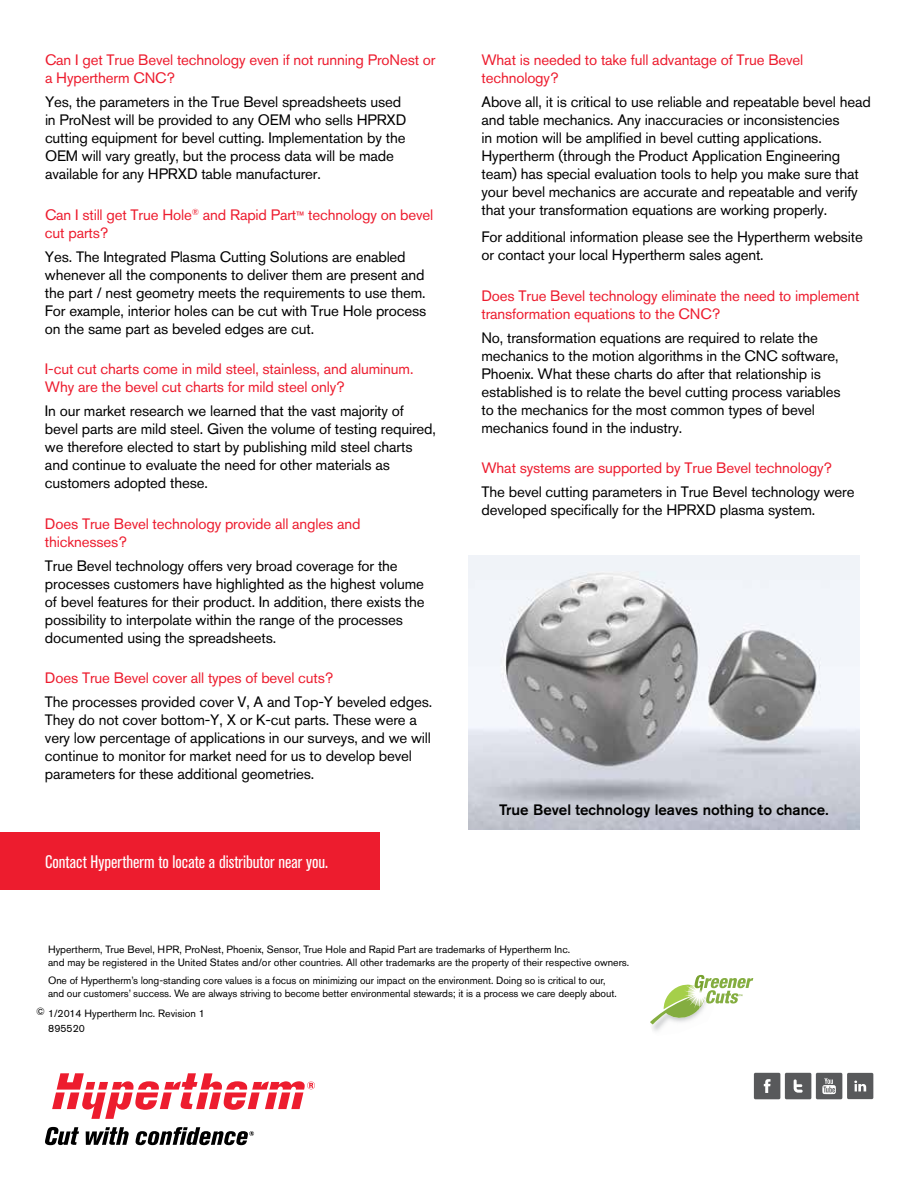
<style>
.page{position:relative;width:918px;height:1188px;background:#fff}
.page>*{position:absolute;margin:0;border:0;box-sizing:border-box;transform-origin:0 0}
.t1{font:condensed 18px "Akzidenz Grotesk Pro";color:#fff}
.t2{font:15px/18px "Akzidenz Grotesk Pro";letter-spacing:-.01em;color:#000}
.t3{font:15px/18px "Akzidenz Grotesk Pro";letter-spacing:-.01em;color:#ed1c2e}
.t4{font:500 15px "Akzidenz Grotesk Pro";color:#000}
.t5{font:10.5px/13.5px "Akzidenz Grotesk Pro";color:#000}
.s1{font-size:12px}
</style>
<div class="page">
<img style="left:468px;top:556px;width:392px;height:273px">
<div style="left:0;top:832px;width:380px;height:58px;background:#ed1c2e"></div>
<img style="left:652px;top:1024px;width:13px;height:7px">
<svg style="left:650px;top:975px;width:103px;height:49px"></svg>
<div style="left:754px;top:1073px;width:26px;height:26px;background:#58595b;border-radius:2px"></div>
<svg style="left:764px;top:1079px;width:7px;height:14px"></svg>
<div style="left:785px;top:1073px;width:26px;height:26px;background:#58595b;border-radius:2px"></div>
<svg style="left:794px;top:1079px;width:9px;height:14px"></svg>
<div style="left:816px;top:1073px;width:26px;height:26px;background:#58595b;border-radius:2px"></div>
<svg style="left:822px;top:1078px;width:14px;height:16px"></svg>
<div style="left:847px;top:1073px;width:26px;height:26px;background:#58595b;border-radius:2px"></div>
<svg style="left:854px;top:1081px;width:12px;height:10px"></svg>
<svg style="left:52px;top:1073px;width:263px;height:46px"></svg>
<svg style="left:45px;top:1127px;width:34px;height:18px"></svg>
<svg style="left:86px;top:1127px;width:43px;height:18px"></svg>
<svg style="left:136px;top:1127px;width:118px;height:18px"></svg>
<p class="t3" style="left:45px;top:51px;width:392px">Can I get True Bevel technology even if not running ProNest or a Hypertherm CNC?</p>
<p class="t2" style="left:45px;top:93px;width:363px">Yes, the parameters in the True Bevel spreadsheets used in ProNest will be provided to any OEM who sells HPRXD cutting equipment for bevel cutting. Implementation by the OEM will vary greatly, but the process data will be made available for any HPRXD table manufacturer.</p>
<p class="t3" style="left:45px;top:205px;width:390px">Can I still get True Hole<sup>®</sup> and Rapid Part<span class="s1">™</span> technology on bevel cut parts?</p>
<p class="t2" style="left:45px;top:247px;width:383px">Yes. The Integrated Plasma Cutting Solutions are enabled whenever all the components to deliver them are present and the part / nest geometry meets the requirements to use them.<br>For example, interior holes can be cut with True Hole process on the same part as beveled edges are cut.</p>
<p class="t3" style="left:45px;top:360px;width:370px">I-cut cut charts come in mild steel, stainless, and aluminum.<br>Why are the bevel cut charts for mild steel only?</p>
<p class="t2" style="left:45px;top:402px;width:393px">In our market research we learned that the vast majority of bevel parts are mild steel. Given the volume of testing required, we therefore elected to start by publishing mild steel charts and continue to evaluate the need for other materials as customers adopted these.</p>
<p class="t3" style="left:45px;top:514px;width:317px">Does True Bevel technology provide all angles and thicknesses?</p>
<p class="t2" style="left:45px;top:556px;width:381px">True Bevel technology offers very broad coverage for the processes customers have highlighted as the highest volume of bevel features for their product. In addition, there exists the possibility to interpolate within the range of the processes documented using the spreadsheets.</p>
<p class="t3" style="left:45px;top:669px;width:290px">Does True Bevel cover all types of bevel cuts?</p>
<p class="t2" style="left:45px;top:693px;width:389px">The processes provided cover V, A and Top-Y beveled edges.<br>They do not cover bottom-Y, X or K-cut parts. These were a very low percentage of applications in our surveys, and we will continue to monitor for market need for us to develop bevel parameters for these additional geometries.</p>
<p class="t1" style="left:45px;top:850px;width:285px">Contact Hypertherm to locate a distributor near you.</p>
<p class="t3" style="left:481px;top:51px;width:323px">What is needed to take full advantage of True Bevel technology?</p>
<p class="t2" style="left:481px;top:93px;width:391px">Above all, it is critical to use reliable and repeatable bevel head and table mechanics. Any inaccuracies or inconsistencies<br>in motion will be amplified in bevel cutting applications.<br>Hypertherm (through the Product Application Engineering team) has special evaluation tools to help you make sure that your bevel mechanics are accurate and repeatable and verify that your transformation equations are working properly.</p>
<p class="t2" style="left:481px;top:228px;width:383px">For additional information please see the Hypertherm website or contact your local Hypertherm sales agent.</p>
<p class="t3" style="left:481px;top:286px;width:380px">Does True Bevel technology eliminate the need to implement transformation equations to the CNC?</p>
<p class="t2" style="left:481px;top:328px;width:361px">No, transformation equations are required to relate the mechanics to the motion algorithms in the CNC software, Phoenix. What these charts do after that relationship is established is to relate the bevel cutting process variables to the mechanics for the most common types of bevel mechanics found in the industry.</p>
<p class="t3" style="left:481px;top:459px;width:352px">What systems are supported by True Bevel technology?</p>
<p class="t2" style="left:481px;top:483px;width:375px">The bevel cutting parameters in True Bevel technology were developed specifically for the HPRXD plasma system.</p>
<p class="t4" style="left:499px;top:800px;width:331px">True Bevel technology leaves nothing to chance.</p>
<p class="t5" style="left:48px;top:942px;width:583px">Hypertherm, True Bevel, HPR, ProNest, Phoenix, Sensor, True Hole and Rapid Part are trademarks of Hypertherm Inc.<br>and may be registered in the United States and/or other countries. All other trademarks are the property of their respective owners.</p>
<p class="t5" style="left:48px;top:973px;width:570px">One of Hypertherm’s long-standing core values is a focus on minimizing our impact on the environment. Doing so is critical to our, and our customers’ success. We are always striving to become better environmental stewards; it is a process we care deeply about.</p>
<p class="t5" style="left:48px;top:1005px;width:158px;line-height:15px;text-indent:-12px">© 1/2014 Hypertherm Inc. Revision 1<br>895520</p>
</div>
